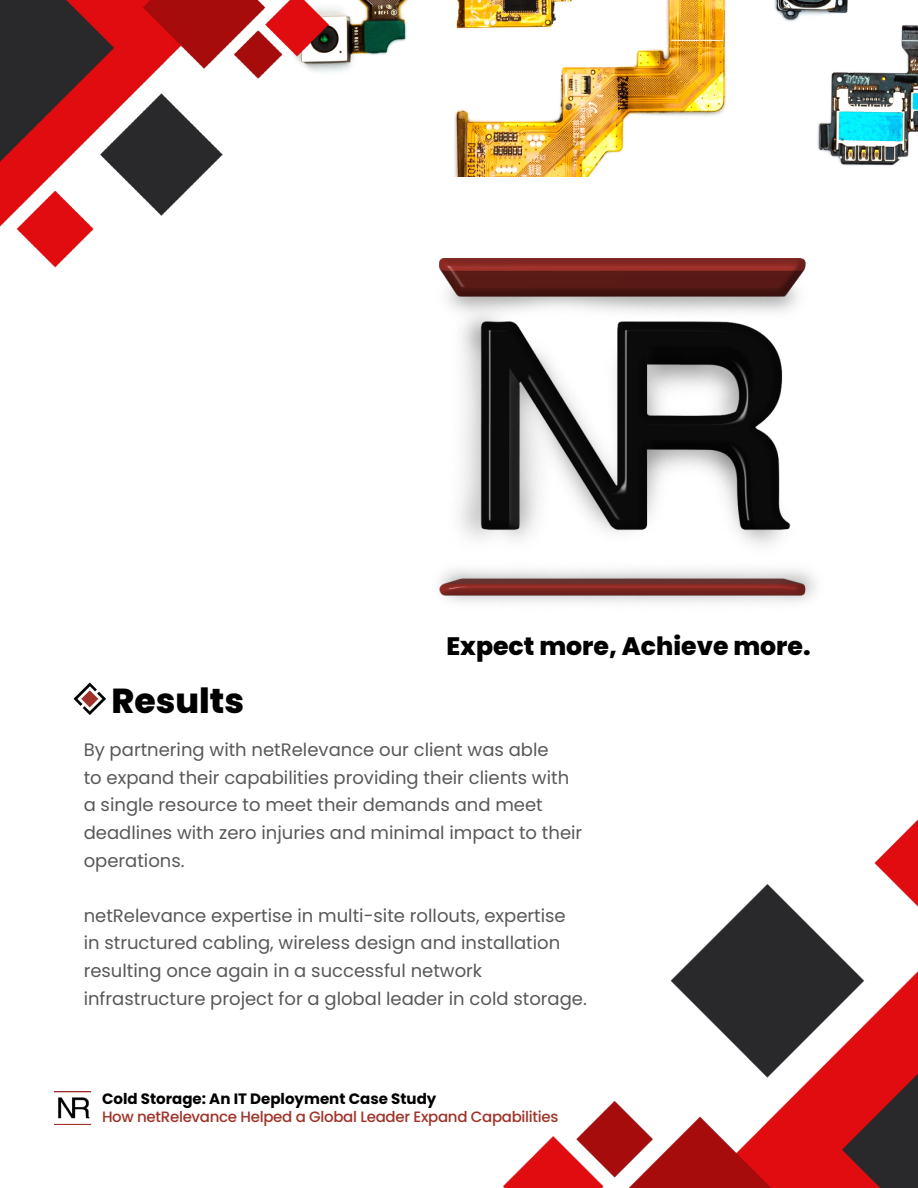
<style>
.page{position:relative;width:918px;height:1188px;background:#fff}
.page>*{position:absolute;margin:0;border:0;box-sizing:border-box;transform-origin:0 0}
.t1{font:800 34.65px "Poppins";color:#000}
.t2{font:800 25.2px "Poppins";color:#000}
.t3{font:18px/27.6px "Poppins";color:#575858}
.t4{font:500 15px "Poppins";letter-spacing:-.02em;color:#9f3329}
.t5{font:700 15px "Poppins";color:#000}
</style>
<div class="page">
<img style="left:328px;top:0;width:590px;height:177px">
<img style="left:503px;top:819px;width:415px;height:369px">
<svg style="left:74px;top:683px;width:32px;height:32px"></svg>
<img style="left:439px;top:258px;width:377px;height:345px">
<img style="left:0;top:0;width:328px;height:268px">
<img style="left:54px;top:1091px;width:38px;height:34px">
<h2 class="t2" style="left:446px;top:632px;width:366px">Expect more, Achieve more.</h2>
<h1 class="t1" style="left:112px;top:681px;width:134px">Results</h1>
<p class="t3" style="left:84px;top:736px;width:500px">By partnering with netRelevance our client was able<br>to expand their capabilities providing their clients with a single resource to meet their demands and meet deadlines with zero injuries and minimal impact to their operations.</p>
<p class="t3" style="left:84px;top:902px;width:505px">netRelevance expertise in multi-site rollouts, expertise<br>in structured cabling, wireless design and installation resulting once again in a successful network infrastructure project for a global leader in cold storage.</p>
<p class="t5" style="left:102px;top:1090px;width:336px">Cold Storage: An IT Deployment Case Study</p>
<p class="t4" style="left:102px;top:1108px;width:458px">How netRelevance Helped a Global Leader Expand Capabilities</p>
</div>
